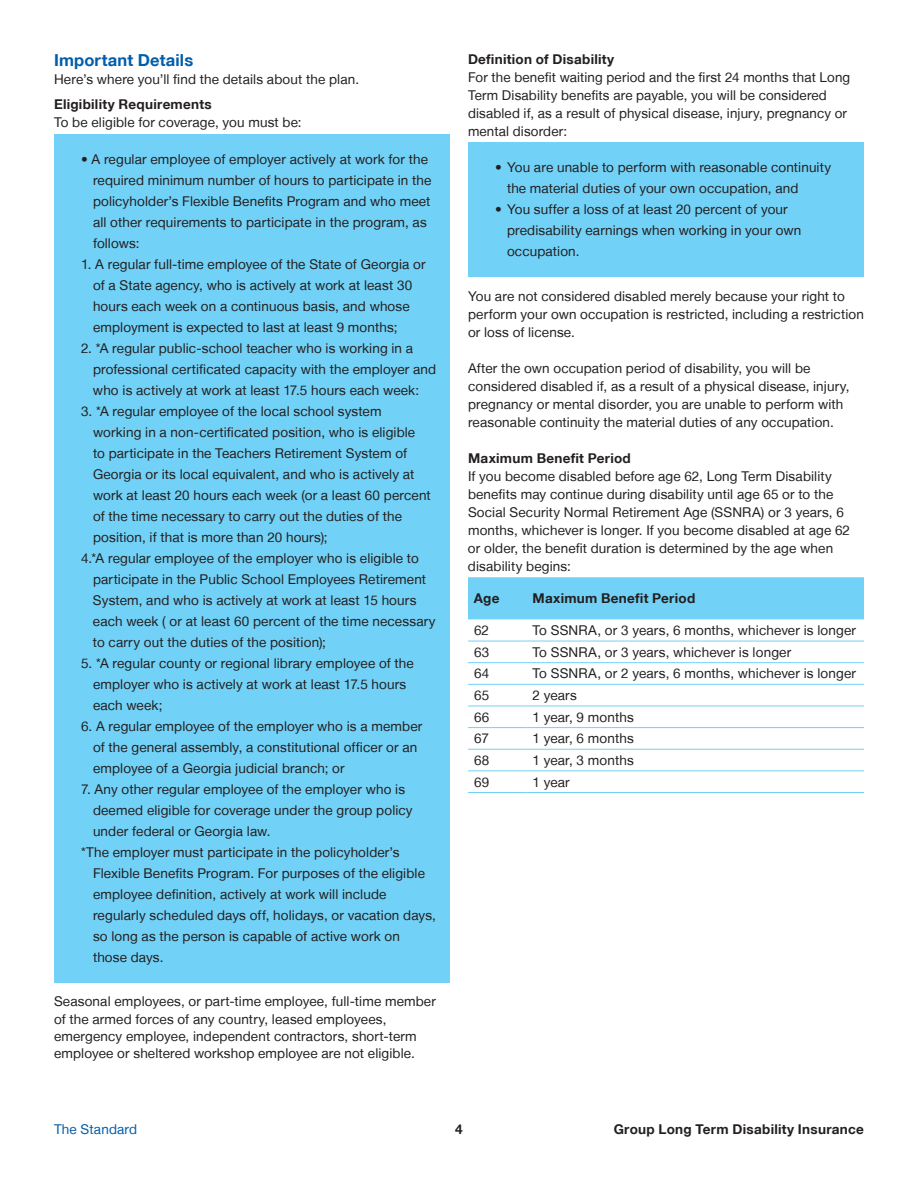
<style>
.page{position:relative;width:918px;height:1188px;background:#fff}
.page>*{position:absolute;margin:0;border:0;box-sizing:border-box;transform-origin:0 0}
.t1{font:700 16.5px "Helvetica Neue LT";letter-spacing:.01em;color:#015dab}
.t2{font:13.5px/21px "Helvetica Neue LT";letter-spacing:.01em;color:#231f20}
.t3{font:700 13.5px "Helvetica Neue LT";letter-spacing:.02em;color:#231f20}
.t4{font:13.5px "Helvetica Neue LT";letter-spacing:.01em;color:#015dab}
</style>
<div class="page">
<div style="left:54px;top:134px;width:396px;height:848px;background:#72d1f6"></div>
<div style="left:468px;top:142px;width:396px;height:135px;background:#72d1f6"></div>
<div style="left:468px;top:577px;width:396px;height:42px;background:#72d1f6"></div>
<hr style="left:468px;top:641px;width:58px;height:1px;background:#72d1f6">
<hr style="left:526px;top:641px;width:338px;height:1px;background:#72d1f6">
<hr style="left:468px;top:662px;width:58px;height:1px;background:#72d1f6">
<hr style="left:526px;top:662px;width:338px;height:1px;background:#72d1f6">
<hr style="left:468px;top:684px;width:58px;height:1px;background:#72d1f6">
<hr style="left:526px;top:684px;width:338px;height:1px;background:#72d1f6">
<hr style="left:468px;top:706px;width:58px;height:1px;background:#72d1f6">
<hr style="left:526px;top:706px;width:338px;height:1px;background:#72d1f6">
<hr style="left:468px;top:727px;width:58px;height:1px;background:#72d1f6">
<hr style="left:526px;top:727px;width:338px;height:1px;background:#72d1f6">
<hr style="left:468px;top:749px;width:58px;height:1px;background:#72d1f6">
<hr style="left:526px;top:749px;width:338px;height:1px;background:#72d1f6">
<hr style="left:468px;top:770px;width:58px;height:1px;background:#72d1f6">
<hr style="left:526px;top:770px;width:338px;height:1px;background:#72d1f6">
<hr style="left:468px;top:792px;width:58px;height:1px;background:#72d1f6">
<hr style="left:526px;top:792px;width:338px;height:1px;background:#72d1f6">
<h3 class="t1" style="left:54px;top:50px;width:141px">Important Details</h3>
<p class="t2" style="left:54px;top:68px;width:307px">Here’s where you’ll find the details about the plan.</p>
<h4 class="t3" style="left:54px;top:96px;width:159px">Eligibility Requirements</h4>
<p class="t2" style="left:54px;top:112px;width:249px">To be eligible for coverage, you must be:</p>
<p class="t2" style="left:93px;top:148px;width:340px;text-indent:-12px">• A regular employee of employer actively at work for the required minimum number of hours to participate in the policyholder’s Flexible Benefits Program and who meet all other requirements to participate in the program, as follows:</p>
<p class="t2" style="left:93px;top:253px;width:334px;text-indent:-12px">1. A regular full-time employee of the State of Georgia or of a State agency, who is actively at work at least 30 hours each week on a continuous basis, and whose employment is expected to last at least 9 months;</p>
<p class="t2" style="left:93px;top:337px;width:345px;text-indent:-12px">2. *A regular public-school teacher who is working in a professional certificated capacity with the employer and who is actively at work at least 17.5 hours each week:</p>
<p class="t2" style="left:93px;top:401px;width:339px;text-indent:-12px">3. *A regular employee of the local school system working in a non-certificated position, who is eligible<br>to participate in the Teachers Retirement System of Georgia or its local equivalent, and who is actively at work at least 20 hours each week (or a least 60 percent of the time necessary to carry out the duties of the position, if that is more than 20 hours);</p>
<p class="t2" style="left:93px;top:548px;width:344px;text-indent:-12px">4.*A regular employee of the employer who is eligible to participate in the Public School Employees Retirement System, and who is actively at work at least 15 hours each week ( or at least 60 percent of the time necessary to carry out the duties of the position);</p>
<p class="t2" style="left:93px;top:653px;width:322px;text-indent:-12px">5. *A regular county or regional library employee of the employer who is actively at work at least 17.5 hours each week;</p>
<p class="t2" style="left:93px;top:716px;width:331px;text-indent:-12px">6. A regular employee of the employer who is a member of the general assembly, a constitutional officer or an employee of a Georgia judicial branch; or</p>
<p class="t2" style="left:93px;top:779px;width:321px;text-indent:-12px">7. Any other regular employee of the employer who is deemed eligible for coverage under the group policy under federal or Georgia law.</p>
<p class="t2" style="left:93px;top:842px;width:345px;text-indent:-12px">*The employer must participate in the policyholder’s Flexible Benefits Program. For purposes of the eligible employee definition, actively at work will include regularly scheduled days off, holidays, or vacation days, so long as the person is capable of active work on those days.</p>
<p class="t2" style="left:54px;top:993px;width:383px;line-height:17.2px">Seasonal employees, or part-time employee, full-time member of the armed forces of any country, leased employees, emergency employee, independent contractors, short-term employee or sheltered workshop employee are not eligible.</p>
<h4 class="t3" style="left:468px;top:51px;width:148px">Definition of Disability</h4>
<p class="t2" style="left:468px;top:68px;width:384px;line-height:18px">For the benefit waiting period and the first 24 months that Long Term Disability benefits are payable, you will be considered disabled if, as a result of physical disease, injury, pregnancy or mental disorder:</p>
<p class="t2" style="left:507px;top:157px;width:326px;text-indent:-12px">• You are unable to perform with reasonable continuity the material duties of your own occupation, and</p>
<p class="t2" style="left:507px;top:199px;width:296px;text-indent:-12px">• You suffer a loss of at least 20 percent of your predisability earnings when working in your own occupation.</p>
<p class="t2" style="left:468px;top:287px;width:397px;line-height:18px">You are not considered disabled merely because your right to perform your own occupation is restricted, including a restriction or loss of license.</p>
<p class="t2" style="left:468px;top:359px;width:383px;line-height:18px">After the own occupation period of disability, you will be considered disabled if, as a result of a physical disease, injury, pregnancy or mental disorder, you are unable to perform with reasonable continuity the material duties of any occupation.</p>
<h4 class="t3" style="left:468px;top:450px;width:164px">Maximum Benefit Period</h4>
<p class="t2" style="left:468px;top:467px;width:384px;line-height:18px">If you become disabled before age 62, Long Term Disability benefits may continue during disability until age 65 or to the Social Security Normal Retirement Age (SSNRA) or 3 years, 6 months, whichever is longer. If you become disabled at age 62 or older, the benefit duration is determined by the age when disability begins:</p>
<p class="t3" style="left:474px;top:590px;width:27px">Age</p>
<p class="t3" style="left:532px;top:590px;width:164px">Maximum Benefit Period</p>
<p class="t2" style="left:474px;top:620px;width:17px">62</p>
<p class="t2" style="left:532px;top:620px;width:325px">To SSNRA, or 3 years, 6 months, whichever is longer</p>
<p class="t2" style="left:474px;top:641px;width:17px">63</p>
<p class="t2" style="left:532px;top:641px;width:260px">To SSNRA, or 3 years, whichever is longer</p>
<p class="t2" style="left:474px;top:663px;width:17px">64</p>
<p class="t2" style="left:532px;top:663px;width:325px">To SSNRA, or 2 years, 6 months, whichever is longer</p>
<p class="t2" style="left:474px;top:684px;width:17px">65</p>
<p class="t2" style="left:532px;top:684px;width:46px">2 years</p>
<p class="t2" style="left:474px;top:706px;width:17px">66</p>
<p class="t2" style="left:532px;top:706px;width:103px">1 year, 9 months</p>
<p class="t2" style="left:474px;top:728px;width:16px">67</p>
<p class="t2" style="left:532px;top:728px;width:103px">1 year, 6 months</p>
<p class="t2" style="left:474px;top:749px;width:17px">68</p>
<p class="t2" style="left:532px;top:749px;width:103px">1 year, 3 months</p>
<p class="t2" style="left:474px;top:771px;width:17px">69</p>
<p class="t2" style="left:532px;top:771px;width:39px">1 year</p>
<p class="t4" style="left:54px;top:1121px;width:85px">The Standard</p>
<p class="t3" style="left:614px;top:1121px;width:252px">Group Long Term Disability Insurance</p>
<p class="t3" style="left:455px;top:1121px;width:9px">4</p>
</div>
